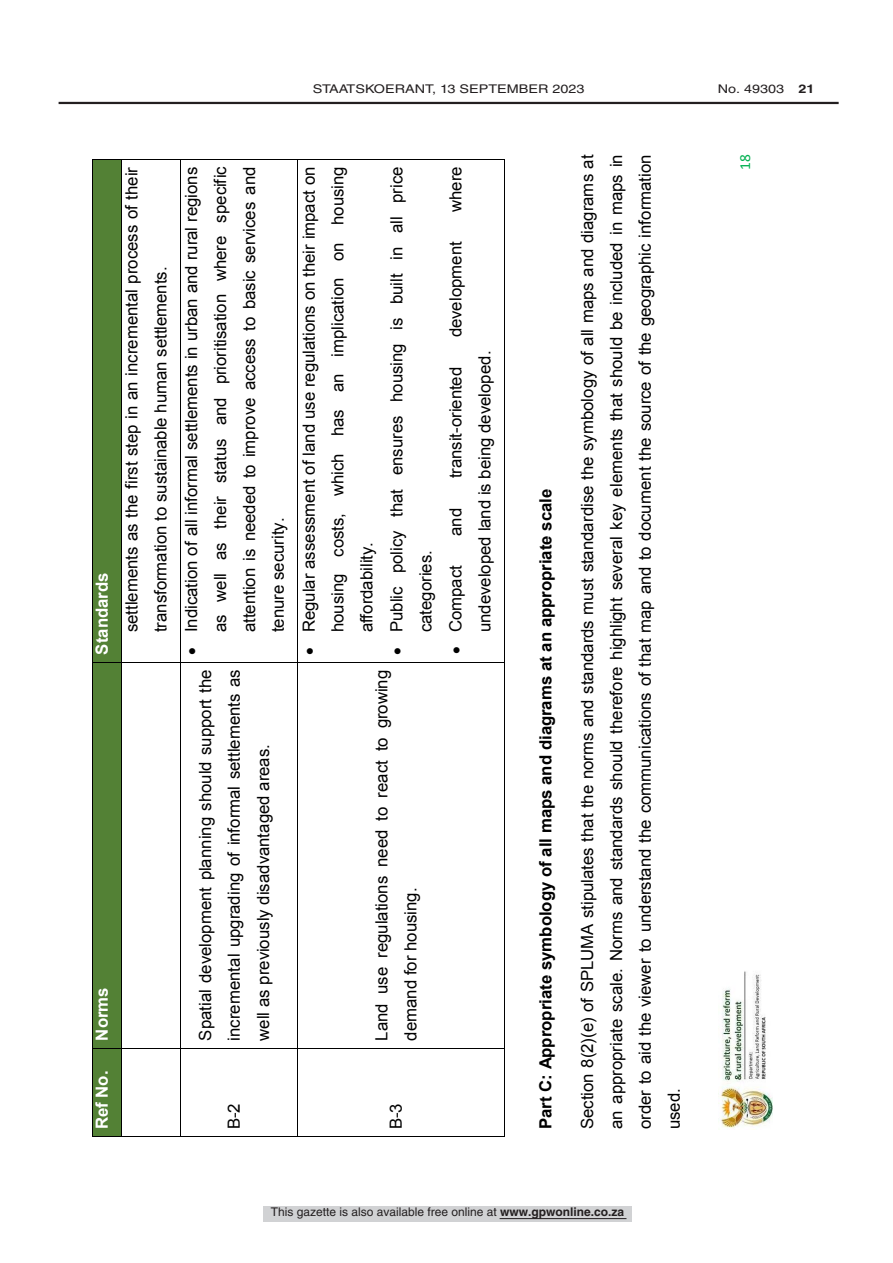
<style>
.page{position:relative;width:893px;height:1263px;background:#fff}
.page>*{position:absolute;margin:0;border:0;box-sizing:border-box;transform-origin:0 0}
.t1{font:16.8px/29px "Arial";color:#000;text-align:justify}
.t2{font:700 16.8px "Arial";color:#000}
.t3{font:700 16.8px "Arial";color:#fff}
.t4{font:15.45px "Calibri";color:#00b050}
.t5{font:12px "Helvetica LT Std";color:#231f20}
.t6{font:12px "Helvetica LT Std";color:#231f20;scale:1.2 1}
.s1{font-weight:700}
.s2{font-weight:700;color:#fff}
</style>
<div class="page">
<div style="left:263px;top:1206px;width:369px;height:16px;background:#d1d2d4"></div>
<hr style="left:500px;top:1218px;width:126px;height:1px;background:#231f20">
<hr style="left:59px;top:102px;width:780px;height:2px;background:#231f20">
<img style="left:718px;top:971px;width:55px;height:157px">
<div style="left:92px;top:1048px;width:29px;height:88px;background:#538135"></div>
<div style="left:92px;top:662px;width:29px;height:386px;background:#538135"></div>
<div style="left:92px;top:159px;width:29px;height:503px;background:#538135"></div>
<hr style="left:92px;top:1048px;width:1px;height:88px;background:#000">
<hr style="left:92px;top:662px;width:1px;height:386px;background:#000">
<hr style="left:92px;top:159px;width:1px;height:503px;background:#000">
<svg style="left:92px;top:1136px;width:30px;height:1px"></svg>
<hr style="left:121px;top:1048px;width:1px;height:88px;background:#000">
<svg style="left:93px;top:1048px;width:28px;height:1px"></svg>
<hr style="left:121px;top:662px;width:1px;height:386px;background:#000">
<svg style="left:93px;top:662px;width:28px;height:1px"></svg>
<hr style="left:121px;top:159px;width:1px;height:503px;background:#000">
<svg style="left:93px;top:159px;width:28px;height:1px"></svg>
<hr style="left:122px;top:1136px;width:58px;height:1px;background:#000">
<hr style="left:122px;top:1048px;width:58px;height:1px;background:#000">
<hr style="left:122px;top:662px;width:58px;height:1px;background:#000">
<hr style="left:122px;top:159px;width:58px;height:1px;background:#000">
<hr style="left:180px;top:1048px;width:1px;height:88px;background:#000">
<hr style="left:180px;top:662px;width:1px;height:386px;background:#000">
<hr style="left:180px;top:159px;width:1px;height:503px;background:#000">
<hr style="left:180px;top:1136px;width:117px;height:1px;background:#000">
<hr style="left:180px;top:1048px;width:117px;height:1px;background:#000">
<hr style="left:180px;top:662px;width:117px;height:1px;background:#000">
<hr style="left:180px;top:159px;width:117px;height:1px;background:#000">
<hr style="left:297px;top:1048px;width:1px;height:88px;background:#000">
<hr style="left:297px;top:662px;width:1px;height:386px;background:#000">
<hr style="left:297px;top:159px;width:1px;height:503px;background:#000">
<hr style="left:298px;top:1136px;width:206px;height:1px;background:#000">
<hr style="left:504px;top:1048px;width:1px;height:88px;background:#000">
<hr style="left:298px;top:1048px;width:206px;height:1px;background:#000">
<hr style="left:504px;top:662px;width:1px;height:386px;background:#000">
<hr style="left:298px;top:662px;width:206px;height:1px;background:#000">
<hr style="left:504px;top:159px;width:1px;height:503px;background:#000">
<hr style="left:298px;top:159px;width:206px;height:1px;background:#000">
<p class="t6" style="left:313px;top:82px;width:156px">STAATSKOERANT, 13 Septem</p>
<p class="t6" style="left:519px;top:82px;width:56px">ber 2023</p>
<p class="t6" style="left:718px;top:82px;width:82px">No. 49303 <span class="s1">21</span></p>
<p class="t1" style="left:88px;top:632px;width:467px;text-align:left;text-indent:-22px;rotate:-90deg"><span class="s2">Standards<br></span>settlements as the first step in an incremental process of their transformation to sustainable human settlements.</p>
<p class="t3" style="left:91px;top:1040px;width:55px;rotate:-90deg">Norms</p>
<p class="t3" style="left:91px;top:1129px;width:60px;rotate:-90deg">Ref No.</p>
<p class="t1" style="left:177px;top:632px;width:467px;text-indent:-22px;rotate:-90deg">• Indication of all informal settlements in urban and rural regions as well as their status and prioritisation where specific attention is needed to improve access to basic services and tenure security.</p>
<p class="t1" style="left:191px;top:1040px;width:373px;rotate:-90deg">Spatial development planning should support the incremental upgrading of informal settlements as well as previously disadvantaged areas.</p>
<p class="t1" style="left:295px;top:632px;width:467px;text-indent:-22px;rotate:-90deg">• Regular assessment of land use regulations on their impact on housing costs, which has an implication on housing affordability.</p>
<p class="t1" style="left:382px;top:632px;width:467px;text-indent:-22px;rotate:-90deg">• Public policy that ensures housing is built in all price categories.</p>
<p class="t1" style="left:367px;top:1040px;width:372px;rotate:-90deg">Land use regulations need to react to growing demand for housing.</p>
<p class="t1" style="left:441px;top:212px;width:47px;rotate:-90deg">where</p>
<p class="t1" style="left:441px;top:337px;width:97px;rotate:-90deg">development</p>
<p class="t1" style="left:441px;top:478px;width:113px;rotate:-90deg">transit-oriented</p>
<p class="t1" style="left:441px;top:536px;width:29px;rotate:-90deg">and</p>
<p class="t1" style="left:441px;top:654px;width:91px;rotate:-90deg">• Compact</p>
<p class="t1" style="left:470px;top:632px;width:283px;rotate:-90deg">undeveloped land is being developed.</p>
<p class="t1" style="left:220px;top:1129px;width:28px;rotate:-90deg">B-2</p>
<p class="t1" style="left:382px;top:1129px;width:28px;rotate:-90deg">B-3</p>
<p class="t2" style="left:534px;top:1129px;width:642px;rotate:-90deg">Part C: Appropriate symbology of all maps and diagrams at an appropriate scale</p>
<p class="t1" style="left:573px;top:1129px;width:976px;rotate:-90deg">Section 8(2)(e) of SPLUMA stipulates that the norms and standards must standardise the symbology of all maps and diagrams at an appropriate scale. Norms and standards should therefore highlight several key elements that should be included in maps in order to aid the viewer to understand the communications of that map and to document the source of the geographic information used.</p>
<p class="t4" style="left:734px;top:170px;width:17px;rotate:-90deg">18</p>
<p class="t5" style="left:271px;top:1204px;width:355px">This gazette is also available free online at <span class="s1">www.gpwonline.co.za</span></p>
</div>
